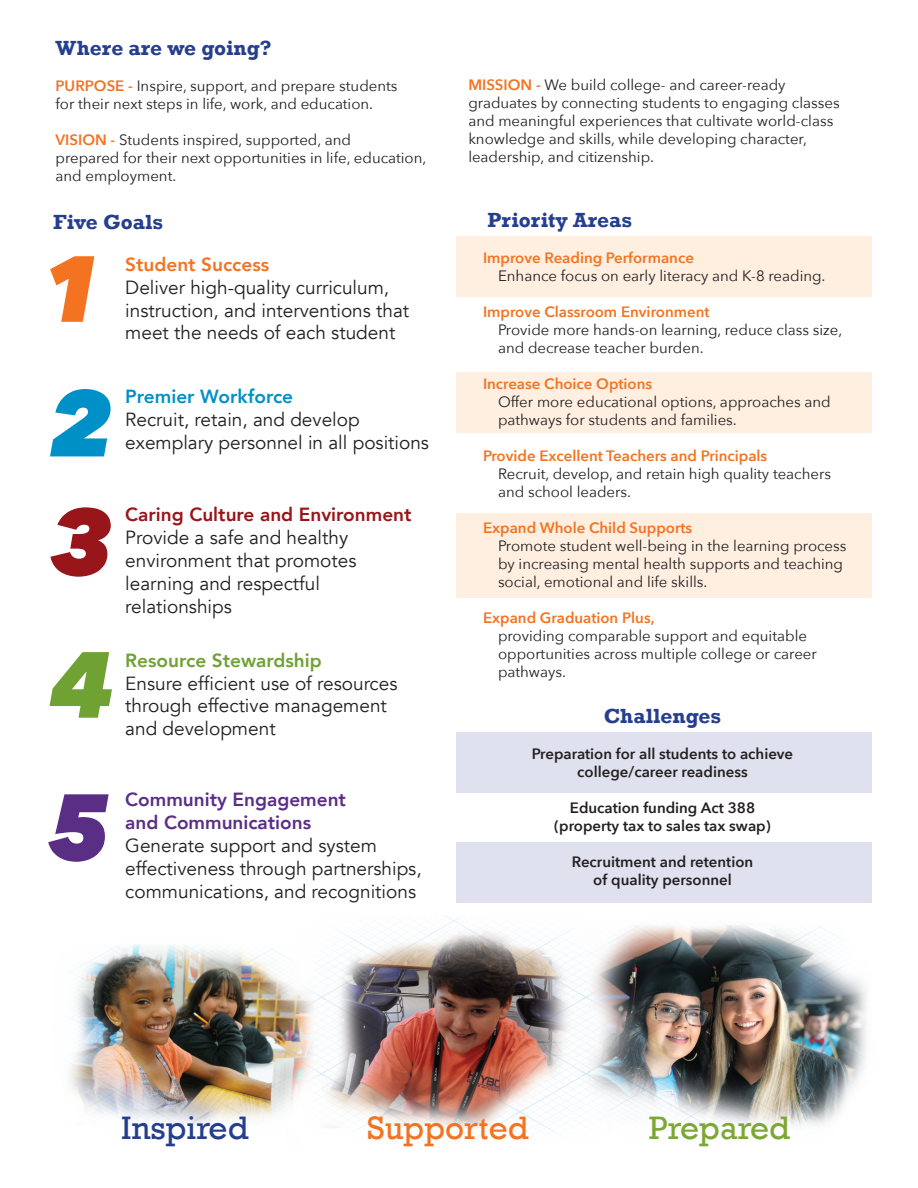
<style>
.page{position:relative;width:918px;height:1188px;background:#fff}
.page>*{position:absolute;margin:0;border:0;box-sizing:border-box;transform-origin:0 0}
.t1{font:italic 800 92.7px "Avenir Next";color:#f47321}
.t2{font:italic 800 92.7px "Avenir Next";color:#0090c8}
.t3{font:italic 800 92.7px "Avenir Next";color:#981519}
.t4{font:italic 800 92.7px "Avenir Next";color:#6fa233}
.t5{font:italic 800 92.7px "Avenir Next";color:#5b2e86}
.t6{font:33.3px "Rockwell";color:#f47321}
.t7{font:33.3px "Rockwell";color:#253f8e}
.t8{font:33.3px "Rockwell";color:#7da735}
.t9{font:700 21px "Rockwell";color:#253f8e}
.t10{font:19.05px/22.8px "Avenir";color:#231f20}
.t11{font:800 19.05px/22.8px "Avenir";color:#5b2e86}
.t12{font:800 19.05px "Avenir";color:#981519}
.t13{font:800 19.05px "Avenir";color:#6fa233}
.t14{font:800 19.05px "Avenir";color:#0090c8}
.t15{font:800 19.05px "Avenir";color:#f47321}
.t16{font:15px/18px "Avenir Next";color:#231f20}
.t17{font:600 15px "Avenir Next";color:#f47321}
.t18{font:600 15px/18px "Avenir Next";color:#231f20;text-align:center}
.s1{font-weight:600;color:#f47321}
</style>
<div class="page">
<img style="left:336px;top:915px;width:209px;height:223px">
<img style="left:69px;top:944px;width:267px;height:184px">
<div style="left:456px;top:373px;width:415px;height:60px;background:#feefe1"></div>
<div style="left:456px;top:236px;width:415px;height:61px;background:#feefe1"></div>
<div style="left:456px;top:513px;width:415px;height:85px;background:#feefe1"></div>
<div style="left:456px;top:732px;width:415px;height:61px;background:#e0e1ee"></div>
<div style="left:456px;top:842px;width:415px;height:61px;background:#e0e1ee"></div>
<img style="left:545px;top:923px;width:322px;height:213px">
<h3 class="t9" style="left:56px;top:35px;width:218px">Where are we going?</h3>
<p class="t16" style="left:56px;top:76px;width:344px"><span class="s1">PURPOSE -</span> Inspire, support, and prepare students for their next steps in life, work, and education.</p>
<p class="t16" style="left:56px;top:130px;width:372px"><span class="s1">VISION -</span> Students inspired, supported, and<br>prepared for their next opportunities in life, education, and employment.</p>
<h3 class="t9" style="left:53px;top:209px;width:111px">Five Goals</h3>
<h1 class="t1" style="left:40px;top:232px;width:66px">1</h1>
<p class="t15" style="left:125px;top:250px;width:145px">Student Success</p>
<p class="t10" style="left:125px;top:276px;width:286px">Deliver high-quality curriculum, instruction, and interventions that meet the needs of each student</p>
<h1 class="t2" style="left:49px;top:367px;width:66px">2</h1>
<p class="t14" style="left:125px;top:382px;width:169px">Premier Workforce</p>
<p class="t10" style="left:125px;top:408px;width:305px">Recruit, retain, and develop exemplary personnel in all positions</p>
<h1 class="t3" style="left:49px;top:485px;width:66px">3</h1>
<p class="t12" style="left:125px;top:500px;width:288px">Caring Culture and Environment</p>
<p class="t10" style="left:125px;top:527px;width:233px">Provide a safe and healthy environment that promotes learning and respectful relationships</p>
<h1 class="t4" style="left:49px;top:628px;width:66px">4</h1>
<p class="t13" style="left:125px;top:645px;width:198px">Resource Stewardship</p>
<p class="t10" style="left:125px;top:672px;width:274px">Ensure efficient use of resources through effective management and development</p>
<h1 class="t5" style="left:47px;top:770px;width:66px">5</h1>
<p class="t11" style="left:125px;top:788px;width:222px">Community Engagement and Communications</p>
<p class="t10" style="left:125px;top:834px;width:298px">Generate support and system effectiveness through partnerships, communications, and recognitions</p>
<p class="t16" style="left:468px;top:75px;width:373px"><span class="s1">MISSION -</span> We build college- and career-ready graduates by connecting students to engaging classes and meaningful experiences that cultivate world-class knowledge and skills, while developing character, leadership, and citizenship.</p>
<h3 class="t9" style="left:488px;top:207px;width:146px">Priority Areas</h3>
<p class="t17" style="left:483px;top:245px;width:212px">Improve Reading Performance</p>
<p class="t16" style="left:498px;top:266px;width:329px">Enhance focus on early literacy and K-8 reading.</p>
<p class="t17" style="left:483px;top:299px;width:228px">Improve Classroom Environment</p>
<p class="t16" style="left:498px;top:320px;width:346px">Provide more hands-on learning, reduce class size, and decrease teacher burden.</p>
<p class="t17" style="left:483px;top:371px;width:171px">Increase Choice Options</p>
<p class="t16" style="left:498px;top:392px;width:334px">Offer more educational options, approaches and pathways for students and families.</p>
<p class="t17" style="left:483px;top:443px;width:286px">Provide Excellent Teachers and Principals</p>
<p class="t16" style="left:498px;top:464px;width:335px">Recruit, develop, and retain high quality teachers and school leaders.</p>
<p class="t17" style="left:483px;top:515px;width:211px">Expand Whole Child Supports</p>
<p class="t16" style="left:498px;top:536px;width:350px">Promote student well-being in the learning process by increasing mental health supports and teaching social, emotional and life skills.</p>
<p class="t17" style="left:483px;top:605px;width:173px">Expand Graduation Plus,</p>
<p class="t16" style="left:498px;top:626px;width:320px">providing comparable support and equitable opportunities across multiple college or career pathways.</p>
<h3 class="t9" style="left:604px;top:703px;width:119px">Challenges</h3>
<p class="t18" style="left:532px;top:745px;width:263px">Preparation for all students to achieve college/career readiness</p>
<p class="t18" style="left:554px;top:799px;width:218px">Education funding Act 388 (property tax to sales tax swap)</p>
<p class="t18" style="left:572px;top:853px;width:183px">Recruitment and retention of quality personnel</p>
<h2 class="t7" style="left:121px;top:1109px;width:129px">Inspired</h2>
<h2 class="t6" style="left:367px;top:1109px;width:163px">Supported</h2>
<h2 class="t8" style="left:649px;top:1109px;width:143px">Prepared</h2>
</div>
